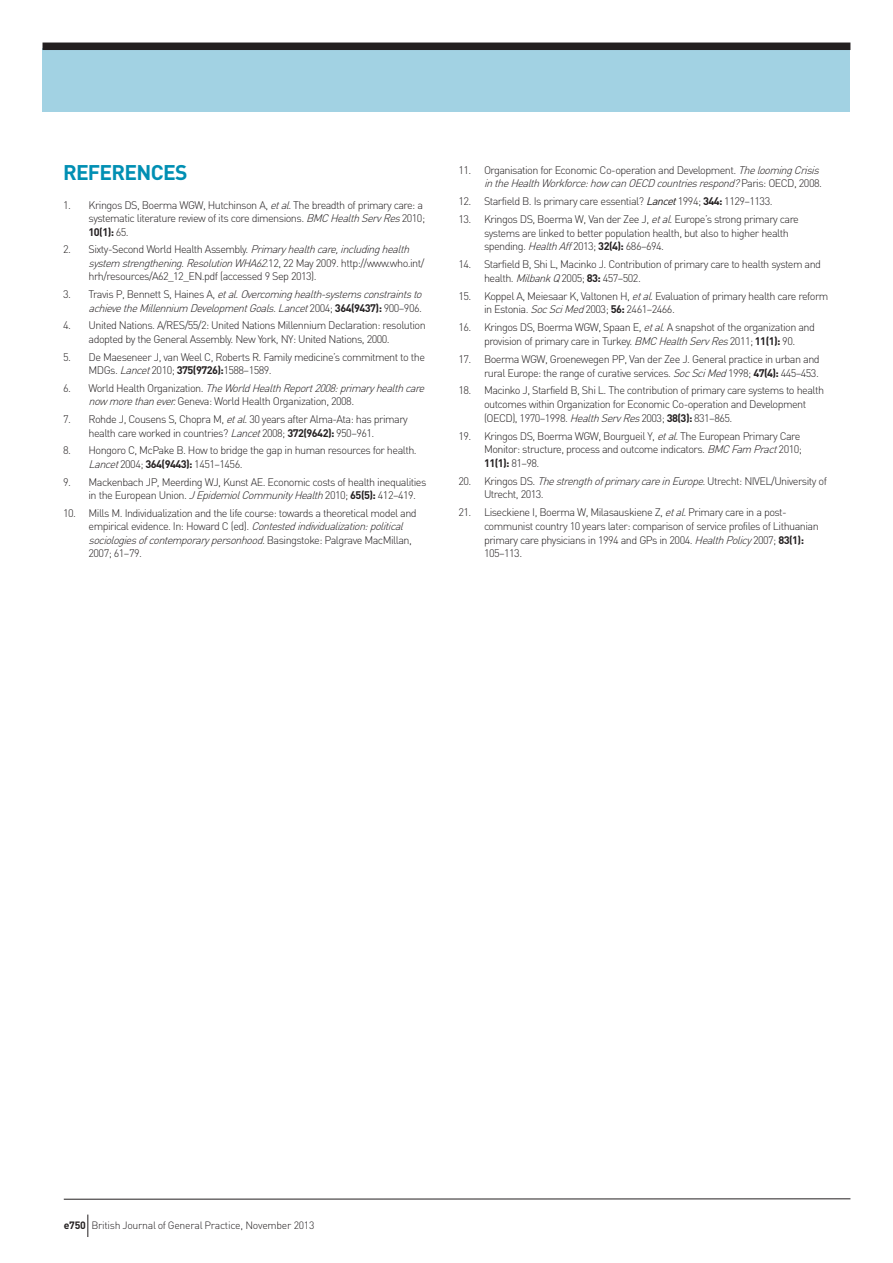
<style>
.page{position:relative;width:893px;height:1263px;background:#fff}
.page>*{position:absolute;margin:0;border:0;box-sizing:border-box;transform-origin:0 0}
.t1{font:700 21px "DIN";letter-spacing:-.035em;color:#008fb3}
.t2{font:300 10.8px/13.6px "DIN";letter-spacing:-.05em;color:#231f20}
.t3{font:italic 300 10.8px/13.5px "DIN";color:#231f20;text-align:right}
.t4{font:300 10.5px "DIN";letter-spacing:-.025em;color:#231f20}
.s1{font-style:italic}
.s2{font-weight:700}
.s3{font-style:normal}
.s4{font-weight:700;font-style:normal}
.s5{font-weight:400;font-style:italic}
</style>
<div class="page">
<div style="left:43px;top:48px;width:807px;height:64px;background:#a2d2e3"></div>
<div style="left:43px;top:43px;width:807px;height:7px;background:#231f20"></div>
<hr style="left:64px;top:1198px;width:786px;height:1px;background:#231f20">
<svg style="left:87px;top:1214px;width:1px;height:23px"></svg>
<h1 class="t1" style="left:63px;top:159px;width:126px">REFERENCES</h1>
<p class="t2" style="left:89px;top:198px;width:338px;text-indent:-26px">1. Kringos DS, Boerma WGW, Hutchinson A, <span class="s1">etal</span>. The breadth of primary care: a systematic literature review of its core dimensions. <span class="s1">BMCHealthServRes</span>2010;<br><span class="s2">10(1):</span> 65.</p>
<p class="t2" style="left:89px;top:243px;width:337px;text-indent:-26px">2. Sixty-Second World Health Assembly. <span class="s1">Primaryhealthcare,includinghealth system strengthening.ResolutionWHA62</span>. 1 2 , 2 2 M a y 2 0 0 9 . h t t p : //www. w h o . i n t/ hrh/resources/A62_12_EN.pdf (accessed 9 Sep 2013).</p>
<p class="t3" style="left:63px;top:287px;width:364px"><span class="s3">3 . T ra v i s P , B e n n e t t S , H a i n e s A ,</span> etal<span class="s3">.</span> Overcominghealth-systemsconstraintsto achievetheMillennium DevelopmentGoals.Lancet<span class="s3">2 0 0 4 ;</span> <span class="s4">3 6 4 ( 9 4 3 7 ) :</span> <span class="s3">9 0 0 – 9 0 6 .</span></p>
<p class="t2" style="left:89px;top:319px;width:339px;text-indent:-26px">4. United Nations. A/RES/55/2: United Nations Millennium Declaration: resolution adopted by the General Assembly. New York, NY: United Nations, 2000.</p>
<p class="t2" style="left:89px;top:350px;width:338px;text-indent:-26px">5. De Maeseneer J, van Weel C, Roberts R. Family medicine’s commitment to the<br>MDGs. <span class="s1">Lancet</span>2010; <span class="s2">375(9726):</span>1588–1589.</p>
<p class="t2" style="left:89px;top:381px;width:341px;text-indent:-26px">6 . Wo r l d H e a l t h O rg a n i z a t i o n . <span class="s1">TheWorldHealthReport2008:primaryhealthcare nowmorethanever.</span>Geneva: World Health Organization, 2008.</p>
<p class="t2" style="left:89px;top:412px;width:321px;text-indent:-26px">7. Rohde J, Cousens S, Chopra M, <span class="s1">etal</span>. 30 years after Alma-Ata: has primary health care worked in countries? <span class="s1">Lancet</span>2008; <span class="s2">372(9642):</span> 950–961.</p>
<p class="t2" style="left:89px;top:444px;width:330px;text-indent:-26px">8. Hongoro C, McPake B. How to bridge the gap in human resources for health.<br><span class="s1">Lancet</span>2004; <span class="s2">364(9443):</span> 1451–1456.</p>
<p class="t2" style="left:89px;top:475px;width:339px;text-indent:-26px">9. Mackenbach JP, Meerding WJ, Kunst AE. Economic costs of health inequalities in the European Union. <span class="s1">JEpidemiolCommunityHealth</span>2010; <span class="s2">65(5):</span> 412–419.</p>
<p class="t2" style="left:89px;top:506px;width:330px;text-indent:-26px">10. Mills M. Individualization and the life course: towards a theoretical model and e m p i r i c a l e v i d e n c e . I n : H o w a rd C ( e d ) . <span class="s1">Contestedindividualization:political sociologiesofcontemporarypersonhood.</span>B a s i n g s t o k e : P a l g ra ve M a c M i l l a n , 2007; 61–79.</p>
<p class="t2" style="left:458px;top:163px;width:365px;text-align:right">11. Organisation for Economic Co-operation and Development. <span class="s1">TheloomingCrisis intheHealthWorkforce:howcanOECDcountriesrespond?</span>P a r i s : O E C D , 2 0 0 8 .</p>
<p class="t2" style="left:458px;top:194px;width:316px">12. Starfield B. Is primary care essential? <span class="s5">Lancet</span>1994; <span class="s2">344:</span> 1129–1133.</p>
<p class="t2" style="left:484px;top:212px;width:316px;text-indent:-26px">13. Kringos DS, Boerma W, Van der Zee J, <span class="s1">etal</span>. Europe’s strong primary care systems are linked to better population health, but also to higher health spending. <span class="s1">HealthAff</span>2013; <span class="s2">32(4):</span> 686–694.</p>
<p class="t2" style="left:484px;top:257px;width:339px;text-indent:-26px">14. Starfield B, Shi L, Macinko J. Contribution of primary care to health system and health. <span class="s1">MilbankQ</span>2005; <span class="s2">83:</span> 457–502.</p>
<p class="t2" style="left:484px;top:289px;width:346px;text-indent:-26px">15. Koppel A, Meiesaar K, Valtonen H, <span class="s1">etal</span>. Evaluation of primary health care reform in Estonia. <span class="s1">SocSciMed</span>2003; <span class="s2">56:</span> 2461–2466.</p>
<p class="t2" style="left:458px;top:321px;width:358px;text-align:center">16. Kringos DS, Boerma WGW, Spaan E, <span class="s1">etal</span>. A snapshot of the organization and provision of primary care in Turkey. <span class="s1">BMCHealthServRes</span>2011; <span class="s2">11(1):</span> 90.</p>
<p class="t2" style="left:458px;top:352px;width:363px;text-align:right">17. Boerma WGW, Groenewegen PP, Van der Zee J. General practice in urban and rural Europe: the range of curative services. <span class="s1">SocSciMed</span>1998; <span class="s2">47(4):</span> 445–453.</p>
<p class="t2" style="left:484px;top:384px;width:342px;text-indent:-26px">18. Macinko J, Starfield B, Shi L. The contribution of primary care systems to health outcomes within Organization for Economic Co-operation and Development (OECD), 1970–1998. <span class="s1">HealthServRes</span>2003; <span class="s2">38(3):</span> 831–865.</p>
<p class="t2" style="left:484px;top:429px;width:319px;text-indent:-26px">19. Kringos DS, Boerma WGW, Bourgueil Y, <span class="s1">etal</span>. The European Primary Care<br>Monitor: structure, process and outcome indicators. <span class="s1">BMCFam Pract</span>2010;<br><span class="s2">11(1):</span> 81–98.</p>
<p class="t2" style="left:484px;top:474px;width:344px;text-indent:-26px">20. Kringos DS. <span class="s1">ThestrengthofprimarycareinEurope.</span>Utrecht: NIVEL/University of<br>Utrecht, 2013.</p>
<p class="t2" style="left:484px;top:505px;width:336px;text-indent:-26px">21. Liseckiene I, Boerma W, Milasauskiene Z, <span class="s1">etal</span>. Primary care in a post&shy;communist country 10 years later: comparison of service profiles of Lithuanian primary care physicians in 1994 and GPs in 2004. <span class="s1">HealthPolicy</span>2007; <span class="s2">83(1):<br></span>105–113.</p>
<p class="t4" style="left:64px;top:1219px;width:252px"><span class="s2">e750</span> British Journal of General Practice, November 2013</p>
</div>
